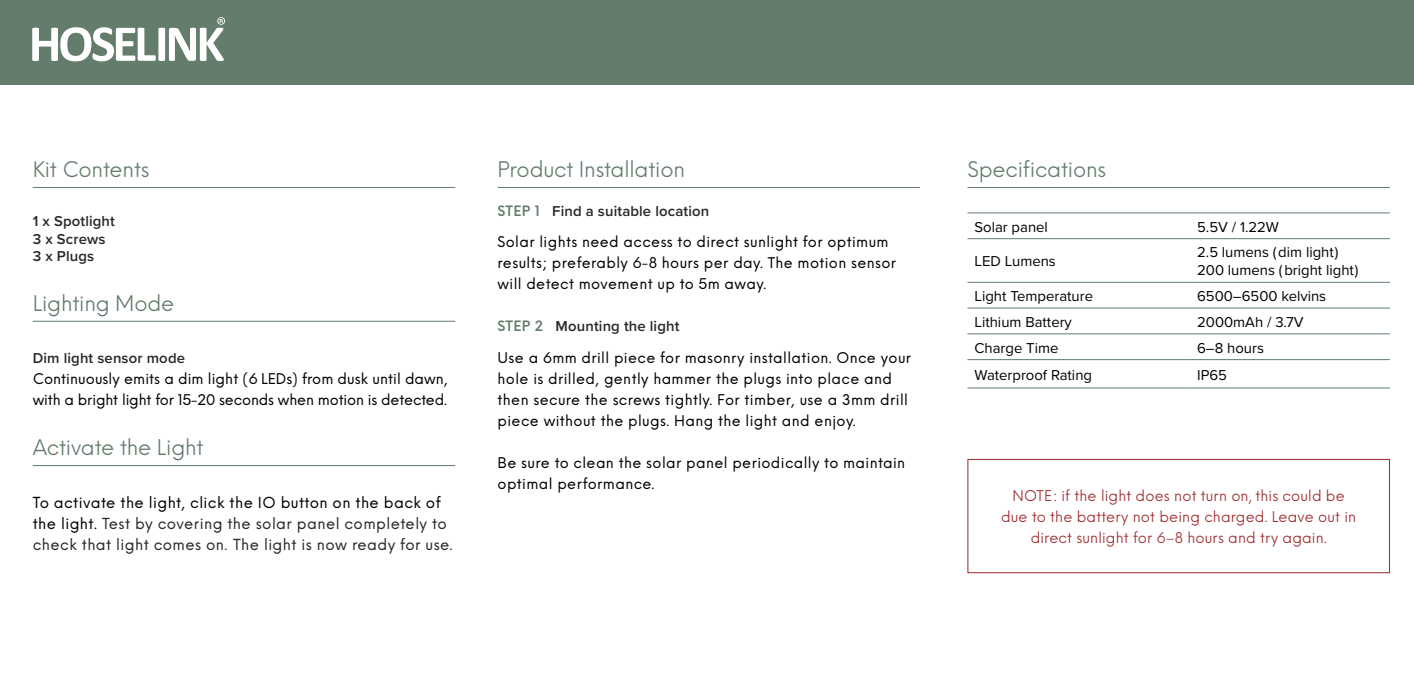
<style>
.page{position:relative;width:1414px;height:695px;background:#fff}
.page>*{position:absolute;margin:0;border:0;box-sizing:border-box;transform-origin:0 0}
.t1{font:21px "Neue Einstellung";letter-spacing:-.01em;color:#637c6b}
.t2{font:14.88px/17.8px "Proxima Nova";color:#000}
.t3{font:14.88px/21px "Neue Einstellung";letter-spacing:.025em;color:#282828}
.t4{font:600 14.88px/17.5px "Proxima Nova";letter-spacing:.01em;color:#282828}
.t5{font:14.35px/21px "Neue Einstellung";letter-spacing:.025em;color:#000}
.t6{font:14.35px/21px "Neue Einstellung";letter-spacing:.01em;color:#9d262a;text-align:center}
.t7{font:14.35px/21px "Neue Einstellung";letter-spacing:-.01em;color:#000}
.s1{color:#000}
.s2{font-family:"Neue Einstellung";font-size:14px;color:#637c6b}
</style>
<div class="page">
<div style="left:0;top:0;width:1414px;height:84px;background:#637c6b"></div>
<hr style="left:33px;top:187px;width:422px;height:1px;background:#637c6b">
<hr style="left:33px;top:321px;width:422px;height:1px;background:#637c6b">
<hr style="left:33px;top:465px;width:422px;height:1px;background:#637c6b">
<hr style="left:498px;top:187px;width:422px;height:1px;background:#637c6b">
<hr style="left:967px;top:187px;width:423px;height:1px;background:#637c6b">
<hr style="left:967px;top:212px;width:223px;height:1px;background:#637c6b">
<hr style="left:1190px;top:212px;width:200px;height:1px;background:#637c6b">
<hr style="left:967px;top:238px;width:223px;height:1px;background:#637c6b">
<hr style="left:1190px;top:238px;width:200px;height:1px;background:#637c6b">
<hr style="left:967px;top:282px;width:223px;height:1px;background:#637c6b">
<hr style="left:1190px;top:282px;width:200px;height:1px;background:#637c6b">
<hr style="left:967px;top:308px;width:223px;height:1px;background:#637c6b">
<hr style="left:1190px;top:308px;width:200px;height:1px;background:#637c6b">
<hr style="left:967px;top:333px;width:223px;height:1px;background:#637c6b">
<hr style="left:1190px;top:333px;width:200px;height:1px;background:#637c6b">
<hr style="left:967px;top:359px;width:223px;height:1px;background:#637c6b">
<hr style="left:1190px;top:359px;width:200px;height:1px;background:#637c6b">
<hr style="left:967px;top:387px;width:223px;height:1px;background:#637c6b">
<hr style="left:1190px;top:387px;width:200px;height:1px;background:#637c6b">
<svg style="left:32px;top:17px;width:193px;height:44px"></svg>
<div style="left:967px;top:459px;width:423px;height:114px;border:1px solid #9d262a"></div>
<h1 class="t1" style="left:33px;top:155px;width:118px">Kit Contents</h1>
<p class="t4" style="left:33px;top:212px;width:84px">1 x Spotlight<br>3 x Screws<br>3 x Plugs</p>
<h1 class="t1" style="left:33px;top:289px;width:143px">Lighting Mode</h1>
<p class="t4" style="left:33px;top:349px;width:154px">Dim light sensor mode</p>
<p class="t7" style="left:33px;top:368px;width:416px">Continuously emits a dim light (6 LEDs) from dusk until dawn, with a bright light for 15-20 seconds when motion is detected.</p>
<h1 class="t1" style="left:33px;top:433px;width:172px">Activate the Light</h1>
<p class="t3" style="left:33px;top:491px;width:421px"><span class="s1">To activate the light, click the IO button on the back of the light.</span> Test by covering the solar panel completely to check that light comes on. The light is now ready for use.</p>
<h1 class="t1" style="left:498px;top:155px;width:189px">Product Installation</h1>
<p class="t4" style="left:498px;top:201px;width:213px"><span class="s2">STEP 1</span> Find a suitable location</p>
<p class="t5" style="left:498px;top:231px;width:400px">Solar lights need access to direct sunlight for optimum results; preferably 6-8 hours per day. The motion sensor will detect movement up to 5m away.</p>
<p class="t4" style="left:498px;top:317px;width:183px"><span class="s2">STEP 2</span> Mounting the light</p>
<p class="t5" style="left:498px;top:347px;width:415px">Use a 6mm drill piece for masonry installation. Once your hole is drilled, gently hammer the plugs into place and then secure the screws tightly. For timber, use a 3mm drill piece without the plugs. Hang the light and enjoy.</p>
<p class="t5" style="left:498px;top:452px;width:409px">Be sure to clean the solar panel periodically to maintain optimal performance.</p>
<h1 class="t1" style="left:967px;top:155px;width:140px">Specifications</h1>
<p class="t2" style="left:974px;top:217px;width:75px">Solar panel</p>
<p class="t2" style="left:1197px;top:217px;width:83px">5.5V / 1.22W</p>
<p class="t2" style="left:974px;top:252px;width:83px">LED Lumens</p>
<p class="t2" style="left:1197px;top:243px;width:163px">2.5 lumens (dim light)<br>200 lumens (bright light)</p>
<p class="t2" style="left:974px;top:286px;width:120px">Light Temperature</p>
<p class="t2" style="left:1197px;top:286px;width:130px">6500–6500 kelvins</p>
<p class="t2" style="left:974px;top:312px;width:99px">Lithium Battery</p>
<p class="t2" style="left:1197px;top:312px;width:108px">2000mAh / 3.7V</p>
<p class="t2" style="left:974px;top:338px;width:85px">Charge Time</p>
<p class="t2" style="left:1197px;top:338px;width:68px">6–8 hours</p>
<p class="t2" style="left:974px;top:365px;width:119px">Waterproof Rating</p>
<p class="t2" style="left:1197px;top:365px;width:31px">IP65</p>
<p class="t6" style="left:1001px;top:484px;width:357px">NOTE: if the light does not turn on, this could be due to the battery not being charged. Leave out in direct sunlight for 6–8 hours and try again.</p>
</div>
